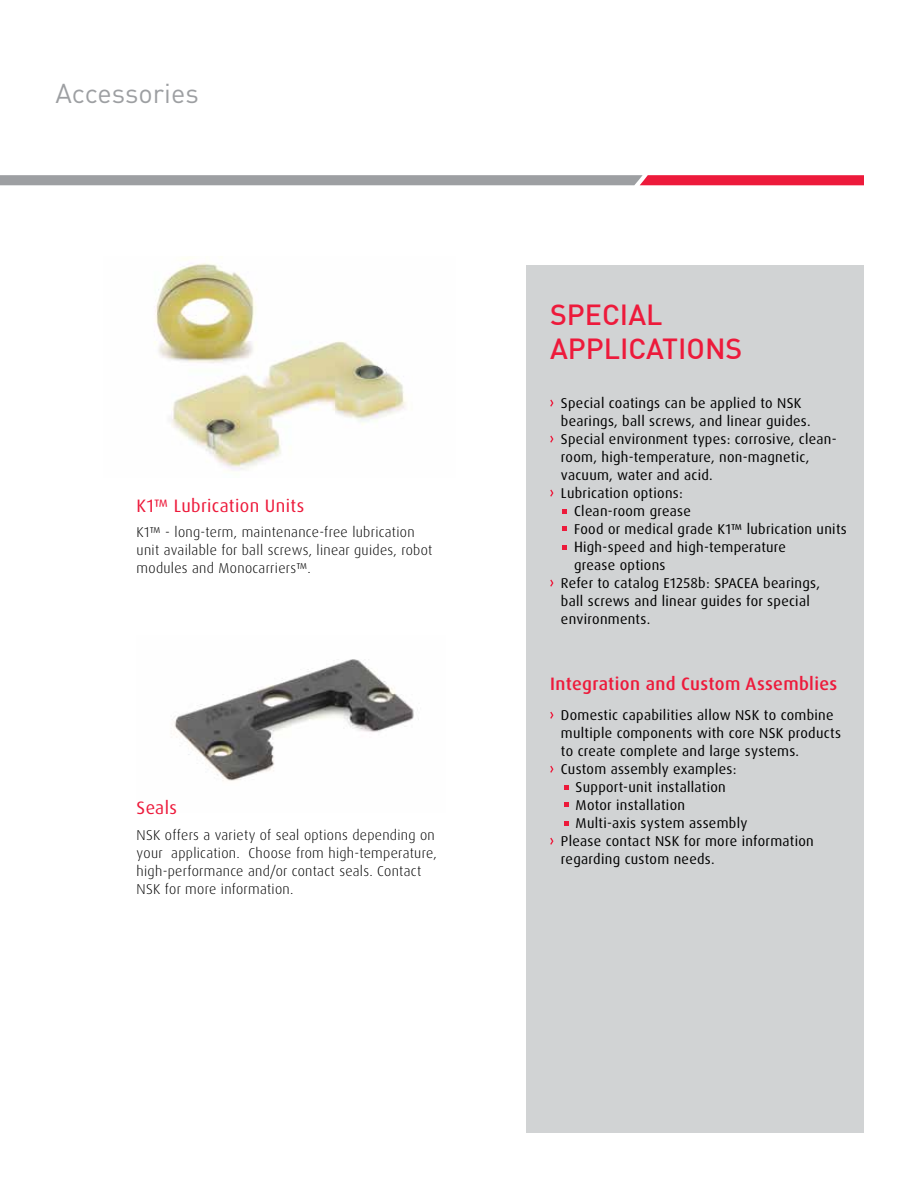
<style>
.page{position:relative;width:918px;height:1188px;background:#fff}
.page>*{position:absolute;margin:0;border:0;box-sizing:border-box;transform-origin:0 0}
.t1{font:500 28.5px/34.2px "DIN";color:#ed1a3b}
.t2{font:27px "DINOT";color:#9d9fa2}
.t3{font:500 18px "Dax OT";letter-spacing:.02em;color:#ed1a3b}
.t4{font:18px "Dax OT";letter-spacing:.02em;color:#ed1a3b}
.t5{font:14.25px "Dax OT";letter-spacing:.02em;color:#000}
.t6{font:300 14.25px/18px "Dax OT";letter-spacing:.02em;color:#000}
.s1{font-size:15px}
</style>
<div class="page">
<svg style="left:0;top:175px;width:864px;height:10px;background:#b3808a"></svg>
<img style="left:154px;top:256px;width:253px;height:214px">
<img style="left:174px;top:659px;width:245px;height:122px">
<div style="left:526px;top:266px;width:338px;height:867px;background:#d1d3d4"></div>
<svg style="left:550px;top:712px;width:3px;height:7px"></svg>
<svg style="left:550px;top:766px;width:3px;height:7px"></svg>
<svg style="left:550px;top:838px;width:3px;height:7px"></svg>
<svg style="left:550px;top:400px;width:3px;height:7px"></svg>
<svg style="left:550px;top:436px;width:3px;height:7px"></svg>
<svg style="left:550px;top:490px;width:3px;height:7px"></svg>
<svg style="left:550px;top:580px;width:3px;height:7px"></svg>
<svg style="left:563px;top:510px;width:4px;height:4px"></svg>
<svg style="left:563px;top:527px;width:4px;height:4px"></svg>
<svg style="left:563px;top:546px;width:4px;height:4px"></svg>
<svg style="left:564px;top:786px;width:4px;height:4px"></svg>
<svg style="left:564px;top:803px;width:4px;height:4px"></svg>
<svg style="left:564px;top:821px;width:4px;height:5px"></svg>
<h2 class="t2" style="left:56px;top:77px;width:145px">Accessories</h2>
<p class="t4" style="left:137px;top:494px;width:169px">K1™ Lubrication Units</p>
<p class="t6" style="left:137px;top:523px;width:297px">K1™ - long-term, maintenance-free lubrication unit available for ball screws, linear guides, robot modules and Monocarriers™.</p>
<p class="t4" style="left:137px;top:797px;width:42px">Seals</p>
<p class="t6" style="left:137px;top:826px;width:302px">NSK offers a variety of seal options depending on your application. Choose from high-temperature, high-performance and/or contact seals. Contact NSK for more information.</p>
<h1 class="t1" style="left:550px;top:296px;width:194px">SPECIAL<br>APPLICATIONS</h1>
<p class="t5" style="left:561px;top:394px;width:242px">Special coatings can be applied to NSK</p>
<p class="t5" style="left:561px;top:412px;width:251px">bearings, ball screws, and linear guides.</p>
<p class="t5" style="left:561px;top:430px;width:277px">Special environment types: corrosive, clean-</p>
<p class="t5" style="left:561px;top:448px;width:250px">room, high-temperature, non-magnetic,</p>
<p class="t5" style="left:561px;top:466px;width:153px">vacuum, water and acid.</p>
<p class="t5" style="left:561px;top:484px;width:123px">Lubrication options:</p>
<p class="t5" style="left:574px;top:502px;width:118px">Clean-room grease</p>
<p class="t5" style="left:574px;top:520px;width:274px">Food or medical grade K1™ lubrication units</p>
<p class="t5" style="left:574px;top:538px;width:213px"><span class="s1">H</span>igh-speed and high-temperature</p>
<p class="t5" style="left:574px;top:556px;width:93px">grease options</p>
<p class="t5" style="left:561px;top:574px;width:261px">Refer to catalog E1258b: SPACEA bearings,</p>
<p class="t5" style="left:561px;top:592px;width:250px">ball screws and linear guides for special</p>
<p class="t5" style="left:561px;top:610px;width:91px">environments.</p>
<p class="t3" style="left:550px;top:673px;width:289px">Integration and Custom Assemblies</p>
<p class="t5" style="left:561px;top:706px;width:274px">Domestic capabilities allow NSK to combine</p>
<p class="t5" style="left:561px;top:724px;width:282px">multiple components with core NSK products</p>
<p class="t5" style="left:561px;top:742px;width:240px">to create complete and large systems.</p>
<p class="t5" style="left:561px;top:760px;width:177px">Custom assembly examples:</p>
<p class="t5" style="left:576px;top:778px;width:152px">Support-unit installation</p>
<p class="t5" style="left:576px;top:796px;width:111px">Motor installation</p>
<p class="t5" style="left:576px;top:814px;width:173px">Multi-axis system assembly</p>
<p class="t5" style="left:561px;top:832px;width:254px">Please contact NSK for more information</p>
<p class="t5" style="left:561px;top:850px;width:155px">regarding custom needs.</p>
</div>
